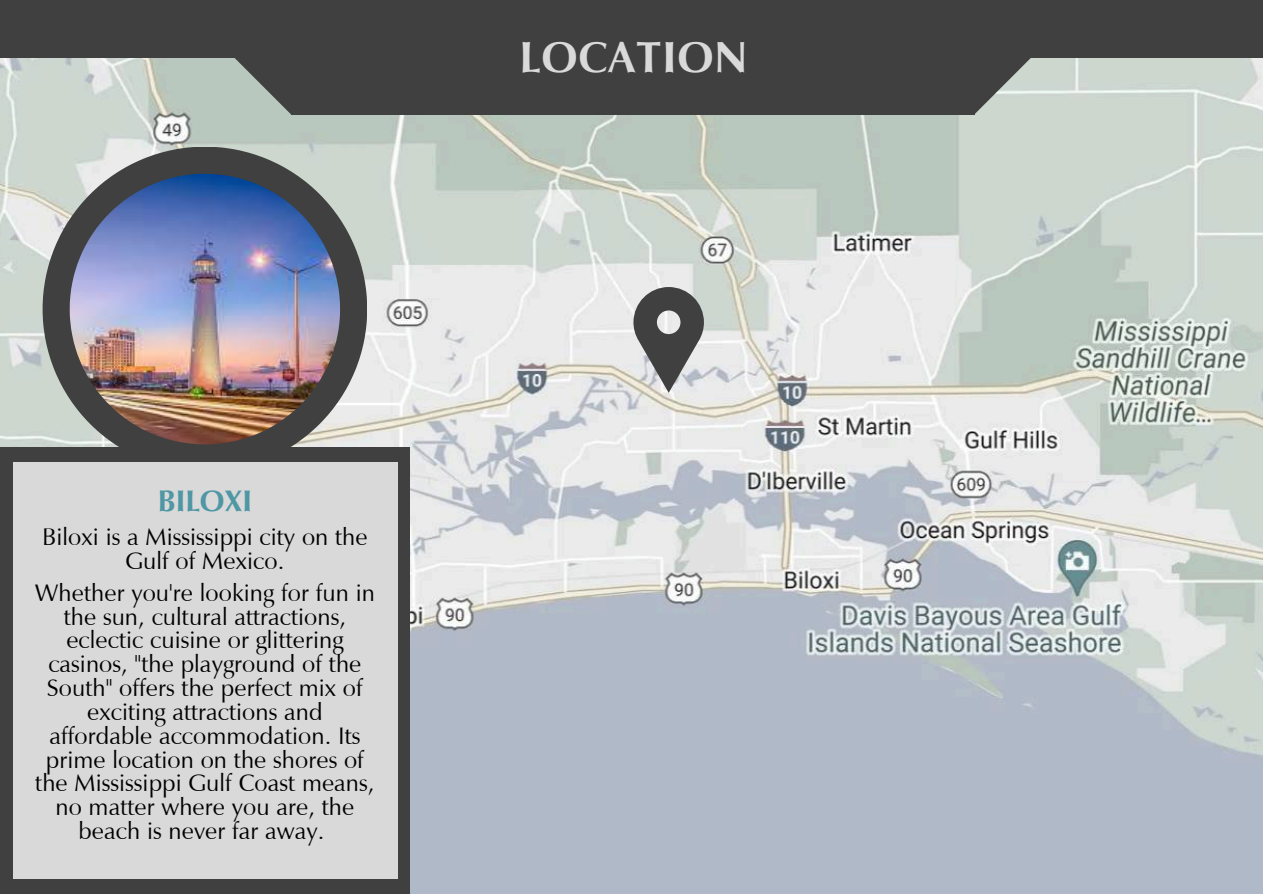
<style>
.page{position:relative;width:1263px;height:894px;background:#fff}
.page>*{position:absolute;margin:0;border:0;box-sizing:border-box;transform-origin:0 0}
.t1{font:700 44.85px "Vera Humana 95";letter-spacing:.025em;color:#d9d9d9}
.t2{font:700 30.6px "Vera Humana 95";letter-spacing:.005em;color:#4f97a4}
.t3{font:24.6px/23.9px "Vera Humana 95";letter-spacing:.005em;color:#000;text-align:center}
</style>
<div class="page">
<img style="left:0;top:58px;width:1263px;height:835px">
<div style="left:0;top:0;width:1263px;height:58px;background:#404040"></div>
<div style="left:291px;top:2px;width:684px;height:112px;background:#404040"></div>
<svg style="left:975px;top:58px;width:63px;height:56px;background:#8f9590"></svg>
<svg style="left:227px;top:58px;width:64px;height:56px;background:#838b86"></svg>
<svg style="left:633px;top:287px;width:71px;height:106px;background:#858585"></svg>
<div style="left:0;top:446px;width:410px;height:447px;background:#404040"></div>
<svg style="left:43px;top:147px;width:324px;height:300px;background:#959894"></svg>
<img style="left:70px;top:174px;width:270px;height:270px">
<div style="left:13px;top:461px;width:385px;height:417px;background:#d9d9d9"></div>
<p class="t1" style="left:520px;top:39px;width:229px">LOCATION</p>
<p class="t2" style="left:158px;top:488px;width:96px">BILOXI</p>
<h2 class="t3" style="left:42px;top:527px;width:327px">Biloxi is a Mississippi city on the<br>Gulf of Mexico.</h2>
<p class="t3" style="left:35px;top:582px;width:342px">Whether you're looking for fun in the sun, cultural attractions, eclectic cuisine or glittering casinos, "the playground of the<br>South" offers the perfect mix of exciting attractions and affordable accommodation. Its prime location on the shores of the Mississippi Gulf Coast means, no matter where you are, the beach is never far away.</p>
</div>
